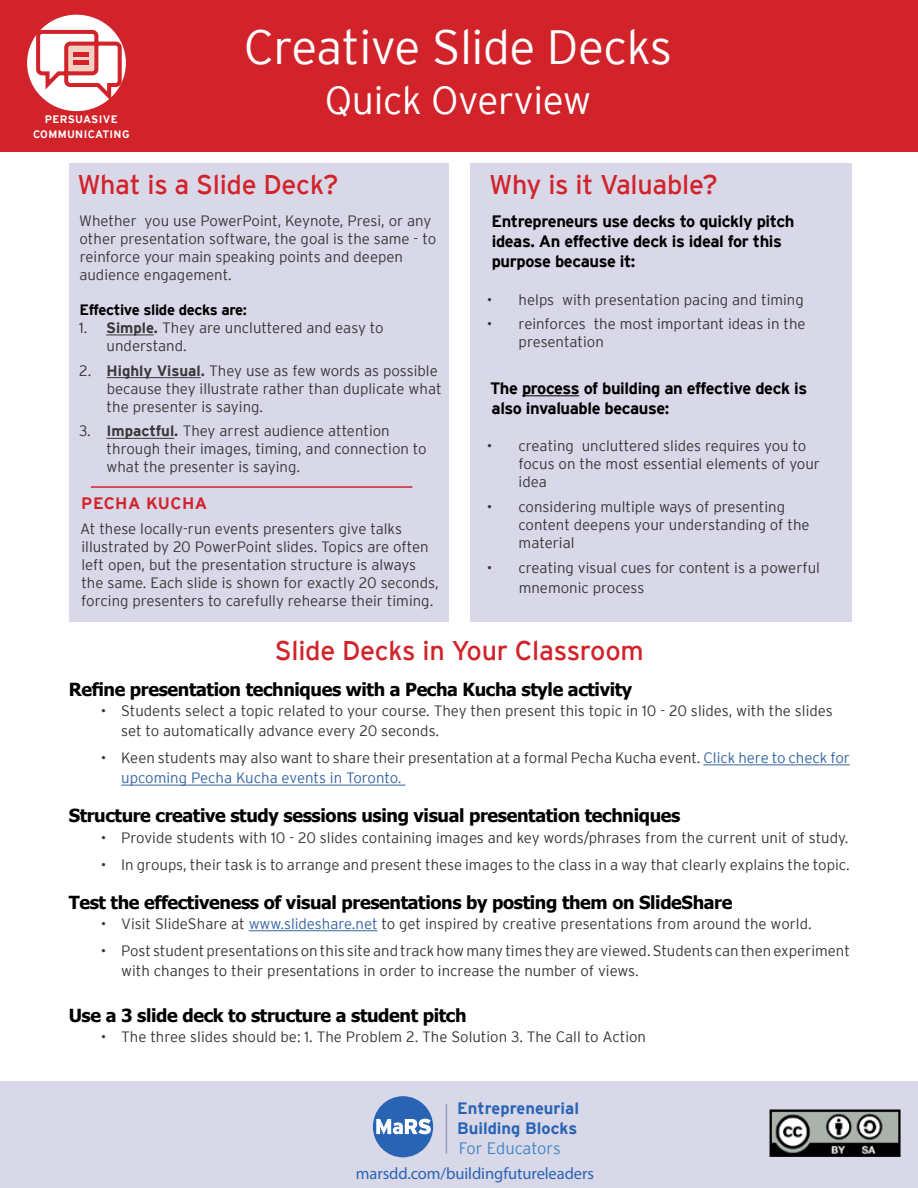
<style>
.page{position:relative;width:918px;height:1188px;background:#fff}
.page>*{position:absolute;margin:0;border:0;box-sizing:border-box;transform-origin:0 0}
.t1{font:300 48px "Interstate";letter-spacing:-.01em;color:#fff}
.t2{font:300 39px "Interstate";letter-spacing:-.01em;color:#fff}
.t3{font:27px "Interstate";letter-spacing:-.01em;color:#d2232a}
.t4{font:700 18px "Tahoma";letter-spacing:-.02em;color:#000}
.t5{font:700 16.5px/19.8px "Interstate";letter-spacing:-.025em;color:#000}
.t6{font:16.5px "Myriad Pro";letter-spacing:-.005em;color:#2964b4}
.t7{font:700 16.5px/19.8px "Interstate";color:#2964b4}
.t8{font:300 16.5px "Interstate";letter-spacing:-.01em;color:#4286c6}
.t9{font:700 16.5px "Interstate";letter-spacing:.03em;color:#d2232a}
.t10{font:300 15px/18px "Interstate";color:#383839}
.t11{font:700 15px "Interstate";letter-spacing:-.025em;color:#000}
.t12{font:700 10.8px/14.4px "Interstate";letter-spacing:.03em;color:#fff;text-align:center}
.s1{font-weight:700}
.s2{color:#3666a4}
</style>
<div class="page">
<div style="left:69px;top:163px;width:379px;height:459px;background:#d8d8e9"></div>
<div style="left:470px;top:163px;width:382px;height:459px;background:#d8d8e9"></div>
<hr style="left:106px;top:335px;width:48px;height:1px;background:#383839">
<hr style="left:107px;top:377px;width:94px;height:1px;background:#383839">
<hr style="left:106px;top:438px;width:68px;height:1px;background:#383839">
<hr style="left:522px;top:396px;width:57px;height:1px;background:#000">
<hr style="left:91px;top:486px;width:321px;height:2px;background:#d2232a">
<div style="left:0;top:0;width:918px;height:151px;background:#d2232a"></div>
<div style="left:27px;top:15px;width:99px;height:96px;background:#fff;border-radius:50%"></div>
<svg style="left:36px;top:30px;width:86px;height:71px"></svg>
<div style="left:73px;top:52px;width:16px;height:5px;background:#d2232a"></div>
<hr style="left:73px;top:61px;width:16px;height:4px;background:#d2232a">
<hr style="left:703px;top:765px;width:147px;height:1px;background:#3666a4">
<hr style="left:121px;top:785px;width:284px;height:1px;background:#3666a4">
<hr style="left:249px;top:930px;width:129px;height:1px;background:#3666a4">
<div style="left:0;top:1082px;width:918px;height:106px;background:#d8d8e9"></div>
<img style="left:773px;top:1112px;width:125px;height:42px">
<div style="left:770px;top:1109px;width:131px;height:48px;border:2px solid #000"></div>
<div style="left:373px;top:1096px;width:60px;height:61px;background:#2964b4;border-radius:50%"></div>
<svg style="left:376px;top:1119px;width:55px;height:16px"></svg>
<hr style="left:446px;top:1104px;width:1px;height:50px;background:#25408f">
<p class="t12" style="left:33px;top:112px;width:98px">PERSUASIVE<br>COMMUNICATING</p>
<h1 class="t1" style="left:244px;top:20px;width:430px">Creative Slide Decks</h1>
<h2 class="t2" style="left:325px;top:78px;width:268px">Quick Overview</h2>
<h3 class="t3" style="left:77px;top:169px;width:263px">What is a Slide Deck?</h3>
<p class="t10" style="left:79px;top:211px;width:358px">Whether you use PowerPoint, Keynote, Presi, or any other presentation software, the goal is the same - to reinforce your main speaking points and deepen audience engagement.</p>
<p class="t11" style="left:80px;top:301px;width:169px">Effective slide decks are:</p>
<p class="t10" style="left:107px;top:319px;width:279px;text-indent:-27px">1. <span class="s1">Simple.</span> They are uncluttered and easy to understand.</p>
<p class="t10" style="left:107px;top:361px;width:337px;text-indent:-27px">2. <span class="s1">Highly Visual.</span> They use as few words as possible because they illustrate rather than duplicate what the presenter is saying.</p>
<p class="t10" style="left:106px;top:422px;width:322px;text-indent:-27px">3. <span class="s1">Impactful.</span> They arrest audience attention through their images, timing, and connection to what the presenter is saying.</p>
<p class="t9" style="left:81px;top:494px;width:128px">PECHA KUCHA</p>
<p class="t10" style="left:80px;top:519px;width:360px">At these locally-run events presenters give talks illustrated by 20 PowerPoint slides. Topics are often left open, but the presentation structure is always the same. Each slide is shown for exactly 20 seconds, forcing presenters to carefully rehearse their timing.</p>
<h3 class="t3" style="left:489px;top:169px;width:230px">Why is it Valuable?</h3>
<p class="t5" style="left:491px;top:212px;width:305px">Entrepreneurs use decks to quickly pitch ideas. An effective deck is ideal for this purpose because it:</p>
<p class="t10" style="left:487px;top:290px;width:319px">• helps with presentation pacing and timing</p>
<p class="t10" style="left:519px;top:315px;width:288px;text-indent:-32px">• reinforces the most important ideas in the presentation</p>
<p class="t5" style="left:490px;top:378px;width:319px">The process of building an effective deck is also invaluable because:</p>
<p class="t10" style="left:518px;top:437px;width:303px;text-indent:-32px">• creating uncluttered slides requires you to focus on the most essential elements of your idea</p>
<p class="t10" style="left:518px;top:498px;width:293px;text-indent:-32px">• considering multiple ways of presenting content deepens your understanding of the material</p>
<p class="t10" style="left:519px;top:557px;width:303px;line-height:19.8px;text-indent:-32px">• creating visual cues for content is a powerful mnemonic process</p>
<h3 class="t3" style="left:275px;top:636px;width:370px">Slide Decks in Your Classroom</h3>
<p class="t4" style="left:69px;top:676px;width:565px">Refine presentation techniques with a Pecha Kucha style activity</p>
<p class="t10" style="left:121px;top:700px;width:713px;line-height:20.2px;text-indent:-20px">• Students select a topic related to your course. They then present this topic in 10 - 20 slides, with the slides set to automatically advance every 20 seconds.</p>
<p class="t10" style="left:121px;top:747px;width:730px;line-height:20.2px;text-indent:-20px">• Keen students may also want to share their presentation at a formal Pecha Kucha event. <span class="s2">Click here to check for upcoming Pecha Kucha events in Toronto.</span></p>
<p class="t4" style="left:69px;top:803px;width:613px">Structure creative study sessions using visual presentation techniques</p>
<p class="t10" style="left:101px;top:828px;width:749px">• Provide students with 10 - 20 slides containing images and key words/phrases from the current unit of study.</p>
<p class="t10" style="left:101px;top:855px;width:750px">• In groups, their task is to arrange and present these images to the class in a way that clearly explains the topic.</p>
<p class="t4" style="left:69px;top:889px;width:665px">Test the effectiveness of visual presentations by posting them on SlideShare</p>
<p class="t10" style="left:101px;top:915px;width:712px">• Visit SlideShare at <span class="s2">www.slideshare.net</span> to get inspired by creative presentations from around the world.</p>
<p class="t10" style="left:121px;top:940px;width:730px;line-height:20.2px;text-indent:-20px">• Post student presentations on this site and track how many times they are viewed. Students can then experiment with changes to their presentations in order to increase the number of views.</p>
<p class="t4" style="left:69px;top:1003px;width:399px">Use a 3 slide deck to structure a student pitch</p>
<p class="t10" style="left:101px;top:1028px;width:547px">• The three slides should be: 1. The Problem 2. The Solution 3. The Call to Action</p>
<p class="t7" style="left:457px;top:1098px;width:123px">Entrepreneurial<br>Building Blocks</p>
<p class="t8" style="left:459px;top:1139px;width:104px">For Educators</p>
<p class="t6" style="left:356px;top:1163px;width:240px">marsdd.com/buildingfutureleaders</p>
</div>
